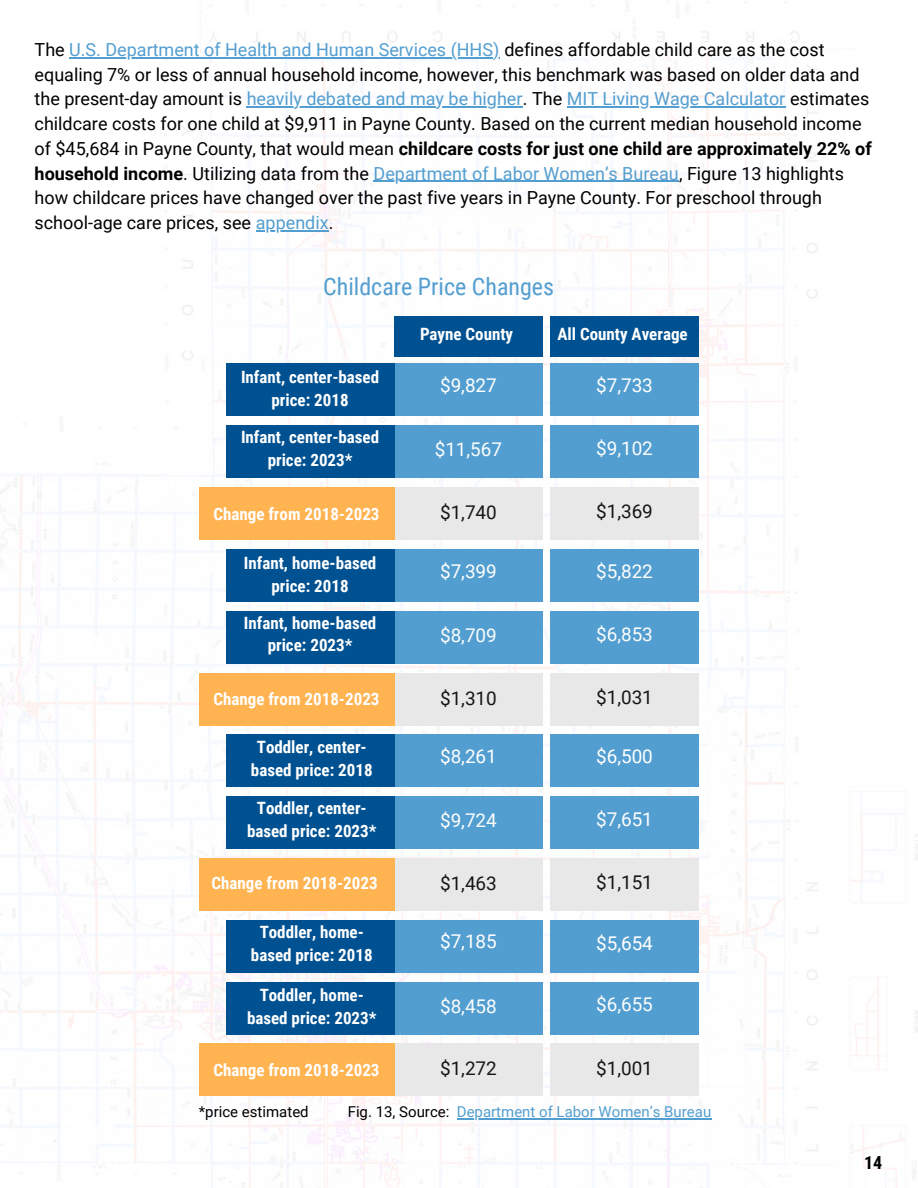
<style>
.page{position:relative;width:918px;height:1188px;background:#fff}
.page>*{position:absolute;margin:0;border:0;box-sizing:border-box;transform-origin:0 0}
.t1{font:24px "Roboto Condensed";color:#539ed0}
.t2{font:18.9px "Roboto";color:#fcfdfd}
.t3{font:18.9px "Roboto";color:#fff}
.t4{font:18.9px "Roboto";color:#161616}
.t5{font:18px/24.8px "Roboto";color:#000}
.t6{font:18px "Roboto";color:#539ed0}
.t7{font:700 18px "Roboto Condensed";color:#000}
.t8{font:700 16.95px/23px "Roboto Condensed";color:#fff;text-align:center}
.t9{font:15px "Roboto";color:#539ed0}
.t10{font:15px "Roboto";color:#000}
.s1{color:#000}
.s2{color:#539ed0}
.s3{font-weight:700}
</style>
<div class="page">
<img style="left:0;top:0;width:918px;height:1188px">
<hr style="left:69px;top:57px;width:431px;height:1px;background:#539ed0">
<hr style="left:247px;top:107px;width:276px;height:1px;background:#539ed0">
<hr style="left:567px;top:107px;width:219px;height:1px;background:#539ed0">
<hr style="left:374px;top:181px;width:305px;height:1px;background:#539ed0">
<hr style="left:256px;top:230px;width:73px;height:1px;background:#539ed0">
<div style="left:394px;top:316px;width:149px;height:40px;background:#005191"></div>
<div style="left:550px;top:316px;width:149px;height:40px;background:#005191"></div>
<div style="left:394px;top:364px;width:149px;height:52px;background:#539ed0"></div>
<div style="left:550px;top:364px;width:149px;height:52px;background:#539ed0"></div>
<div style="left:394px;top:426px;width:149px;height:52px;background:#539ed0"></div>
<div style="left:550px;top:426px;width:149px;height:52px;background:#539ed0"></div>
<div style="left:394px;top:487px;width:149px;height:53px;background:#e8e8e8"></div>
<div style="left:550px;top:487px;width:149px;height:53px;background:#e8e8e8"></div>
<div style="left:226px;top:364px;width:168px;height:52px;background:#005191"></div>
<div style="left:226px;top:426px;width:168px;height:52px;background:#005191"></div>
<div style="left:199px;top:487px;width:195px;height:53px;background:#ffb351"></div>
<div style="left:394px;top:549px;width:149px;height:53px;background:#539ed0"></div>
<div style="left:550px;top:549px;width:149px;height:53px;background:#539ed0"></div>
<div style="left:394px;top:611px;width:149px;height:53px;background:#539ed0"></div>
<div style="left:550px;top:611px;width:149px;height:53px;background:#539ed0"></div>
<div style="left:394px;top:673px;width:149px;height:52px;background:#e8e8e8"></div>
<div style="left:550px;top:673px;width:149px;height:52px;background:#e8e8e8"></div>
<div style="left:226px;top:549px;width:168px;height:53px;background:#005191"></div>
<div style="left:226px;top:611px;width:168px;height:53px;background:#005191"></div>
<div style="left:199px;top:673px;width:195px;height:52px;background:#ffb351"></div>
<div style="left:394px;top:734px;width:149px;height:53px;background:#539ed0"></div>
<div style="left:550px;top:734px;width:149px;height:53px;background:#539ed0"></div>
<div style="left:394px;top:796px;width:149px;height:53px;background:#539ed0"></div>
<div style="left:550px;top:796px;width:149px;height:53px;background:#539ed0"></div>
<div style="left:394px;top:858px;width:149px;height:53px;background:#e8e8e8"></div>
<div style="left:550px;top:858px;width:149px;height:53px;background:#e8e8e8"></div>
<div style="left:226px;top:734px;width:168px;height:53px;background:#005191"></div>
<div style="left:226px;top:796px;width:168px;height:53px;background:#005191"></div>
<div style="left:199px;top:858px;width:195px;height:53px;background:#ffb351"></div>
<div style="left:394px;top:920px;width:149px;height:52px;background:#539ed0"></div>
<div style="left:550px;top:920px;width:149px;height:52px;background:#539ed0"></div>
<div style="left:394px;top:982px;width:149px;height:52px;background:#539ed0"></div>
<div style="left:550px;top:982px;width:149px;height:52px;background:#539ed0"></div>
<div style="left:394px;top:1044px;width:149px;height:52px;background:#e8e8e8"></div>
<div style="left:550px;top:1044px;width:149px;height:52px;background:#e8e8e8"></div>
<div style="left:226px;top:920px;width:168px;height:52px;background:#005191"></div>
<div style="left:226px;top:982px;width:168px;height:52px;background:#005191"></div>
<div style="left:199px;top:1044px;width:195px;height:52px;background:#ffb351"></div>
<hr style="left:457px;top:1118px;width:254px;height:1px;background:#539ed0">
<p class="t6" style="left:35px;top:39px;width:792px"><span class="s1">The</span> U.S. Department of Health and Human Services (HHS) <span class="s1">defines affordable child care as the cost</span></p>
<h3 class="t5" style="left:35px;top:62px;width:836px">equaling 7% or less of annual household income, however, this benchmark was based on older data and the present-day amount is <span class="s2">heavily debated and may be higher</span>. The <span class="s2">MIT Living Wage Calculator</span> estimates</h3>
<h4 class="t5" style="left:35px;top:112px;width:839px">childcare costs for one child at $9,911 in Payne County. Based on the current median household income of $45,684 in Payne County, that would mean <span class="s3">childcare costs for just one child are approximately 22% of household income</span>. Utilizing data from the <span class="s2">Department of Labor Women’s Bureau</span>, Figure 13 highlights</h4>
<h4 class="t5" style="left:35px;top:186px;width:789px">how childcare prices have changed over the past five years in Payne County. For preschool through school-age care prices, see <span class="s2">appendix</span>.</h4>
<h1 class="t1" style="left:323px;top:273px;width:232px">Childcare Price Changes</h1>
<h3 class="t8" style="left:241px;top:365px;width:140px">Infant, center-based price: 2018</h3>
<h4 class="t8" style="left:241px;top:426px;width:140px">Infant, center-based price: 2023*</h4>
<h4 class="t8" style="left:213px;top:502px;width:168px">Change from 2018-2023</h4>
<h3 class="t8" style="left:244px;top:552px;width:134px">Infant, home-based price: 2018</h3>
<h3 class="t8" style="left:244px;top:611px;width:134px">Infant, home-based price: 2023*</h3>
<p class="t8" style="left:213px;top:688px;width:168px">Change from 2018-2023</p>
<h2 class="t8" style="left:251px;top:736px;width:123px">Toddler, center&shy;based price: 2018</h2>
<h3 class="t8" style="left:247px;top:797px;width:131px">Toddler, center&shy;based price: 2023*</h3>
<p class="t8" style="left:212px;top:872px;width:168px">Change from 2018-2023</p>
<h3 class="t8" style="left:251px;top:921px;width:123px">Toddler, home&shy;based price: 2018</h3>
<p class="t8" style="left:247px;top:984px;width:131px">Toddler, home&shy;based price: 2023*</p>
<h3 class="t8" style="left:420px;top:323px;width:95px">Payne County</h3>
<h3 class="t8" style="left:557px;top:323px;width:132px">All County Average</h3>
<h2 class="t3" style="left:440px;top:375px;width:58px">$9,827</h2>
<h3 class="t3" style="left:596px;top:375px;width:58px">$7,733</h3>
<h4 class="t2" style="left:435px;top:439px;width:69px">$11,567</h4>
<h3 class="t2" style="left:596px;top:438px;width:58px">$9,102</h3>
<h3 class="t4" style="left:440px;top:502px;width:58px">$1,740</h3>
<h4 class="t3" style="left:440px;top:560px;width:58px">$7,399</h4>
<h3 class="t4" style="left:596px;top:501px;width:58px">$1,369</h3>
<h3 class="t3" style="left:596px;top:560px;width:58px">$5,822</h3>
<h2 class="t2" style="left:440px;top:624px;width:58px">$8,709</h2>
<h3 class="t2" style="left:596px;top:623px;width:58px">$6,853</h3>
<h3 class="t4" style="left:440px;top:687px;width:58px">$1,310</h3>
<h4 class="t3" style="left:440px;top:746px;width:58px">$8,261</h4>
<h3 class="t4" style="left:596px;top:686px;width:58px">$1,031</h3>
<h3 class="t3" style="left:596px;top:746px;width:58px">$6,500</h3>
<h4 class="t2" style="left:440px;top:810px;width:58px">$9,724</h4>
<h3 class="t2" style="left:596px;top:809px;width:58px">$7,651</h3>
<h3 class="t4" style="left:440px;top:873px;width:58px">$1,463</h3>
<h2 class="t3" style="left:440px;top:931px;width:58px">$7,185</h2>
<h3 class="t4" style="left:596px;top:872px;width:58px">$1,151</h3>
<h3 class="t3" style="left:596px;top:933px;width:58px">$5,654</h3>
<h4 class="t2" style="left:440px;top:995px;width:58px">$8,458</h4>
<h3 class="t2" style="left:596px;top:994px;width:58px">$6,655</h3>
<h3 class="t4" style="left:596px;top:1057px;width:58px">$1,001</h3>
<h3 class="t4" style="left:440px;top:1058px;width:58px">$1,272</h3>
<p class="t8" style="left:213px;top:1059px;width:168px">Change from 2018-2023</p>
<p class="t9" style="left:348px;top:1103px;width:365px"><span class="s1">Fig. 13, Source:</span> Department of Labor Women’s Bureau</p>
<h3 class="t10" style="left:199px;top:1103px;width:111px">*price estimated</h3>
<p class="t7" style="left:864px;top:1153px;width:20px">14</p>
</div>
